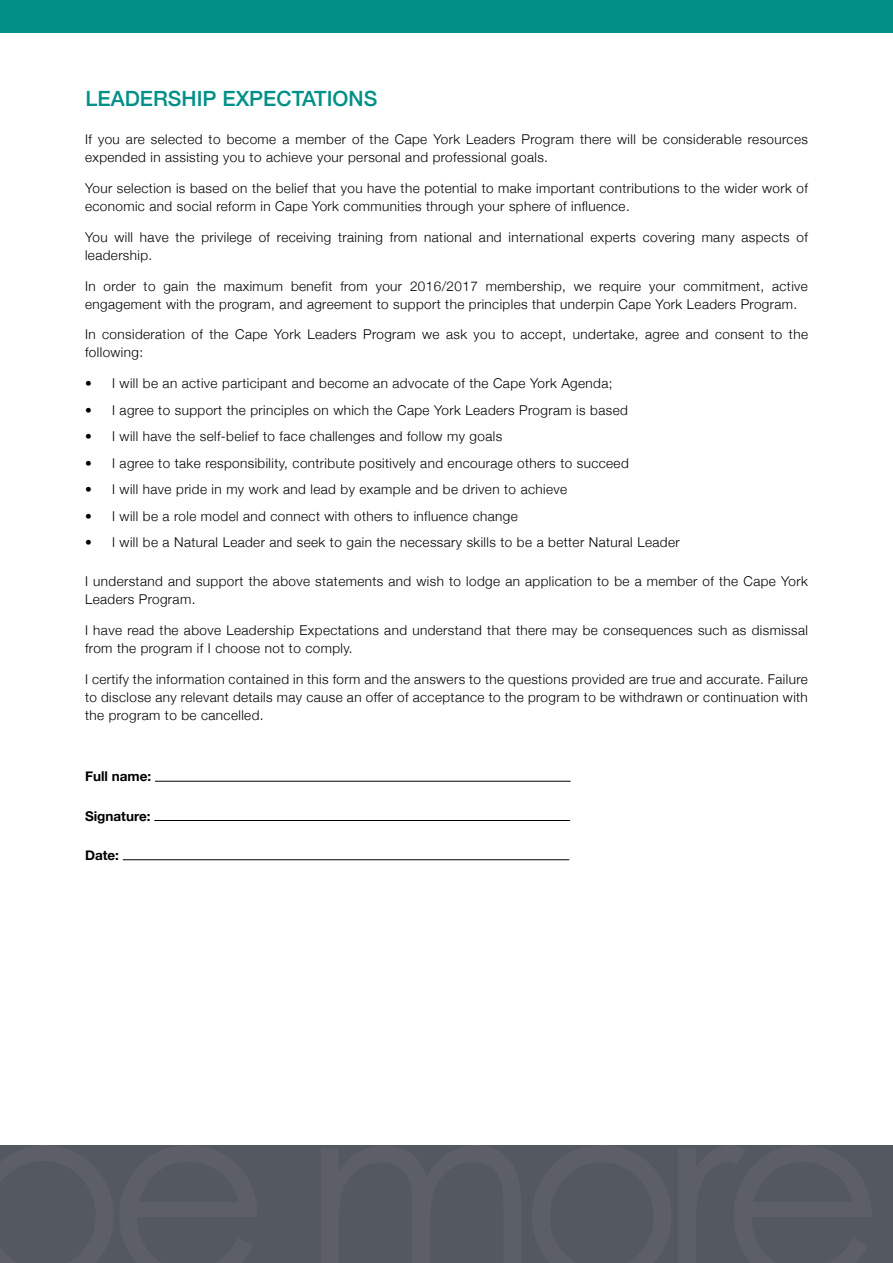
<style>
.page{position:relative;width:893px;height:1263px;background:#fff}
.page>*{position:absolute;margin:0;border:0;box-sizing:border-box;transform-origin:0 0}
.t1{font:500 21px "Helvetica Neue";color:#009088}
.t2{font:300 13.5px/18px "Helvetica Neue";letter-spacing:.03em;color:#000}
.t3{font:700 13.5px "Helvetica Neue";color:#000}
</style>
<div class="page">
<div style="left:0;top:0;width:893px;height:33px;background:#009088"></div>
<div style="left:0;top:1145px;width:893px;height:118px;background:#545861"></div>
<hr style="left:155px;top:781px;width:416px;height:1px;background:#000">
<hr style="left:154px;top:820px;width:416px;height:1px;background:#000">
<hr style="left:123px;top:859px;width:446px;height:1px;background:#000">
<h1 class="t1" style="left:86px;top:82px;width:293px">LEADERSHIP EXPECTATIONS</h1>
<p class="t2" style="left:85px;top:129px;width:724px">If you are selected to become a member of the Cape York Leaders Program there will be considerable resources expended in assisting you to achieve your personal and professional goals.</p>
<p class="t2" style="left:85px;top:178px;width:724px">Your selection is based on the belief that you have the potential to make important contributions to the wider work of economic and social reform in Cape York communities through your sphere of influence.</p>
<p class="t2" style="left:85px;top:227px;width:724px">You will have the privilege of receiving training from national and international experts covering many aspects of leadership.</p>
<p class="t2" style="left:85px;top:276px;width:724px">In order to gain the maximum benefit from your 2016/2017 membership, we require your commitment, active engagement with the program, and agreement to support the principles that underpin Cape York Leaders Program.</p>
<p class="t2" style="left:85px;top:324px;width:724px">In consideration of the Cape York Leaders Program we ask you to accept, undertake, agree and consent to the following:</p>
<p class="t2" style="left:85px;top:373px;width:529px">• I will be an active participant and become an advocate of the Cape York Agenda;</p>
<p class="t2" style="left:85px;top:400px;width:544px">• I agree to support the principles on which the Cape York Leaders Program is based</p>
<p class="t2" style="left:85px;top:426px;width:419px">• I will have the self-belief to face challenges and follow my goals</p>
<p class="t2" style="left:85px;top:453px;width:545px">• I agree to take responsibility, contribute positively and encourage others to succeed</p>
<p class="t2" style="left:85px;top:479px;width:484px">• I will have pride in my work and lead by example and be driven to achieve</p>
<p class="t2" style="left:85px;top:506px;width:434px">• I will be a role model and connect with others to influence change</p>
<p class="t2" style="left:85px;top:532px;width:596px">• I will be a Natural Leader and seek to gain the necessary skills to be a better Natural Leader</p>
<p class="t2" style="left:85px;top:571px;width:724px">I understand and support the above statements and wish to lodge an application to be a member of the Cape York<br>Leaders Program.</p>
<p class="t2" style="left:85px;top:620px;width:724px">I have read the above Leadership Expectations and understand that there may be consequences such as dismissal from the program if I choose not to comply.</p>
<p class="t2" style="left:85px;top:669px;width:724px;text-align:justify">I certify the information contained in this form and the answers to the questions provided are true and accurate. Failure to disclose any relevant details may cause an offer of acceptance to the program to be withdrawn or continuation with the program to be cancelled.</p>
<p class="t3" style="left:85px;top:766px;width:68px">Full name:</p>
<p class="t3" style="left:85px;top:805px;width:67px">Signature:</p>
<p class="t3" style="left:85px;top:844px;width:36px">Date:</p>
</div>
